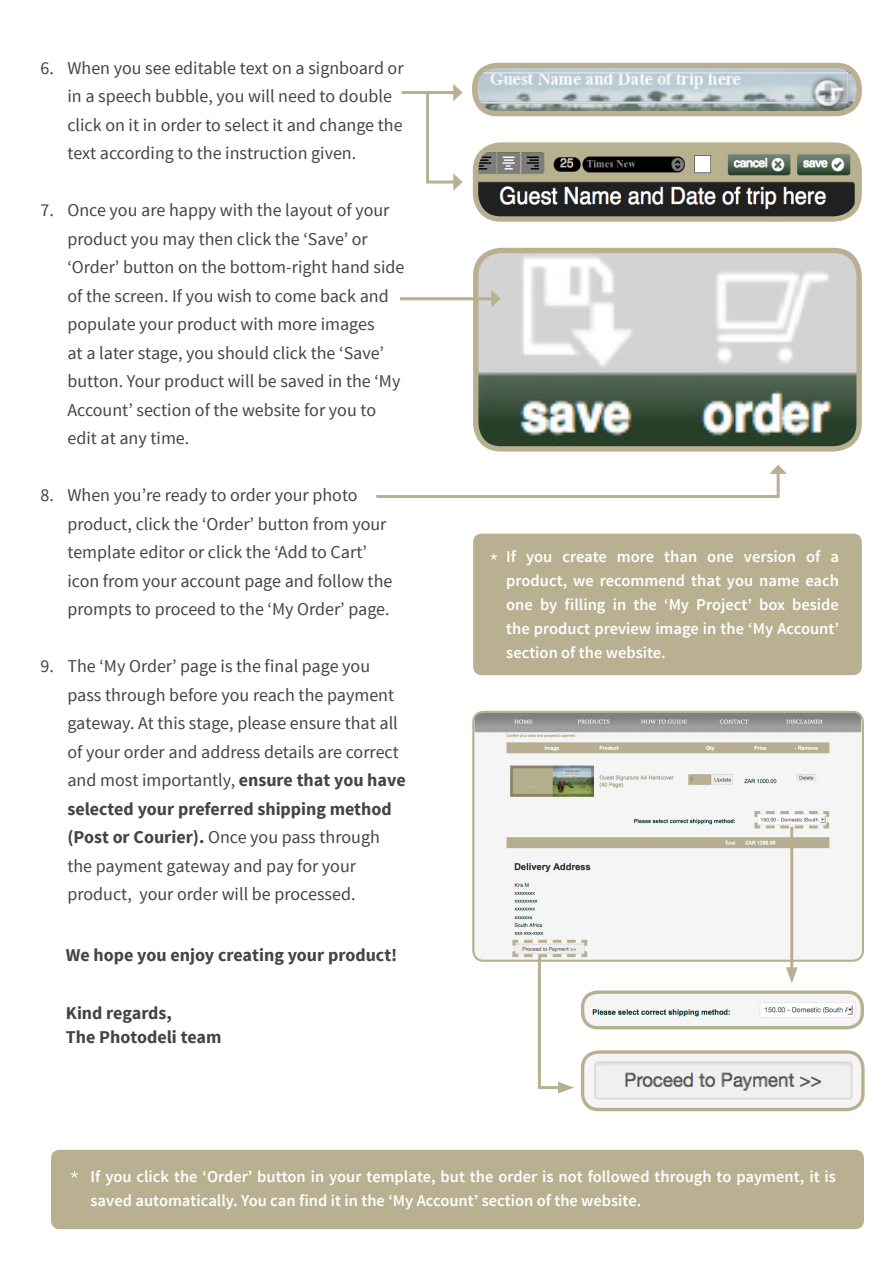
<style>
.page{position:relative;width:893px;height:1263px;background:#fff}
.page>*{position:absolute;margin:0;border:0;box-sizing:border-box;transform-origin:0 0}
.t1{font:18px/28.5px "Source Sans Pro";color:#434444}
.t2{font:700 18px "Source Sans Pro";color:#434444}
.t3{font:600 16.5px/24px "Source Sans Pro";color:#fff}
.s1{font-weight:700}
</style>
<div class="page">
<div style="left:51px;top:1150px;width:813px;height:79px;background:#b9b091;border-radius:9px"></div>
<div style="left:473px;top:534px;width:389px;height:141px;background:#b9b091;border-radius:9px"></div>
<img style="left:478px;top:69px;width:378px;height:41px">
<div style="left:472px;top:63px;width:390px;height:53px;border:5px solid #b9b091;border-radius:22px"></div>
<img style="left:479px;top:148px;width:377px;height:68px">
<div style="left:473px;top:142px;width:389px;height:80px;border:5px solid #b9b091;border-radius:25px"></div>
<img style="left:479px;top:254px;width:377px;height:192px">
<div style="left:473px;top:248px;width:389px;height:204px;border:5px solid #b9b091;border-radius:25px"></div>
<hr style="left:400px;top:297px;width:94px;height:3px;background:#b9b091">
<svg style="left:491px;top:290px;width:10px;height:17px"></svg>
<hr style="left:401px;top:91px;width:55px;height:3px;background:#b9b091">
<svg style="left:426px;top:84px;width:37px;height:107px"></svg>
<svg style="left:376px;top:465px;width:411px;height:33px"></svg>
<svg style="left:490px;top:553px;width:7px;height:7px"></svg>
<img style="left:475px;top:712px;width:388px;height:247px">
<div style="left:472px;top:711px;width:392px;height:251px;border:2px solid #b9b091;border-radius:10px"></div>
<img style="left:589px;top:994px;width:273px;height:33px">
<div style="left:581px;top:990px;width:283px;height:39px;border:3px solid #b9b091;border-radius:15px"></div>
<img style="left:585px;top:1054px;width:276px;height:54px">
<div style="left:581px;top:1050px;width:284px;height:61px;border:3px solid #b9b091;border-radius:16px"></div>
<hr style="left:790px;top:827px;width:3px;height:146px;background:#b9b091">
<svg style="left:786px;top:967px;width:12px;height:16px"></svg>
<svg style="left:753px;top:809px;width:78px;height:21px"></svg>
<svg style="left:71px;top:1171px;width:7px;height:7px"></svg>
<svg style="left:511px;top:938px;width:78px;height:155px"></svg>
<p class="t1" style="left:67px;top:54px;width:338px;text-indent:-27px">6. When you see editable text on a signboard or in a speech bubble, you will need to double click on it in order to select it and change the text according to the instruction given.</p>
<p class="t1" style="left:67px;top:196px;width:338px;text-indent:-27px">7. Once you are happy with the layout of your product you may then click the ‘Save’ or ‘Order’ button on the bottom-right hand side of the screen. If you wish to come back and populate your product with more images<br>at a later stage, you should click the ‘Save’ button. Your product will be saved in the ‘My Account’ section of the website for you to edit at any time.</p>
<p class="t1" style="left:67px;top:481px;width:326px;text-indent:-27px">8. When you’re ready to order your photo product, click the ‘Order’ button from your template editor or click the ‘Add to Cart’ icon from your account page and follow the prompts to proceed to the ‘My Order’ page.</p>
<p class="t1" style="left:67px;top:652px;width:340px;text-indent:-27px">9. The ‘My Order’ page is the final page you pass through before you reach the payment gateway. At this stage, please ensure that all of your order and address details are correct and most importantly, <span class="s1">ensure that you have selected your preferred shipping method (Post or Courier).</span> Once you pass through the payment gateway and pay for your product, your order will be processed.</p>
<p class="t2" style="left:66px;top:943px;width:333px">We hope you enjoy creating your product!</p>
<p class="t2" style="left:66px;top:1001px;width:108px">Kind regards,</p>
<p class="t2" style="left:66px;top:1025px;width:157px">The Photodeli team</p>
<p class="t3" style="left:506px;top:545px;width:334px;text-align:justify">If you create more than one version of a product, we recommend that you name each one by filling in the ‘My Project’ box beside the product preview image in the ‘My Account’ section of the website.</p>
<p class="t3" style="left:91px;top:1165px;width:747px">If you click the ‘Order’ button in your template, but the order is not followed through to payment, it is saved automatically. You can find it in the ‘My Account’ section of the website.</p>
</div>
